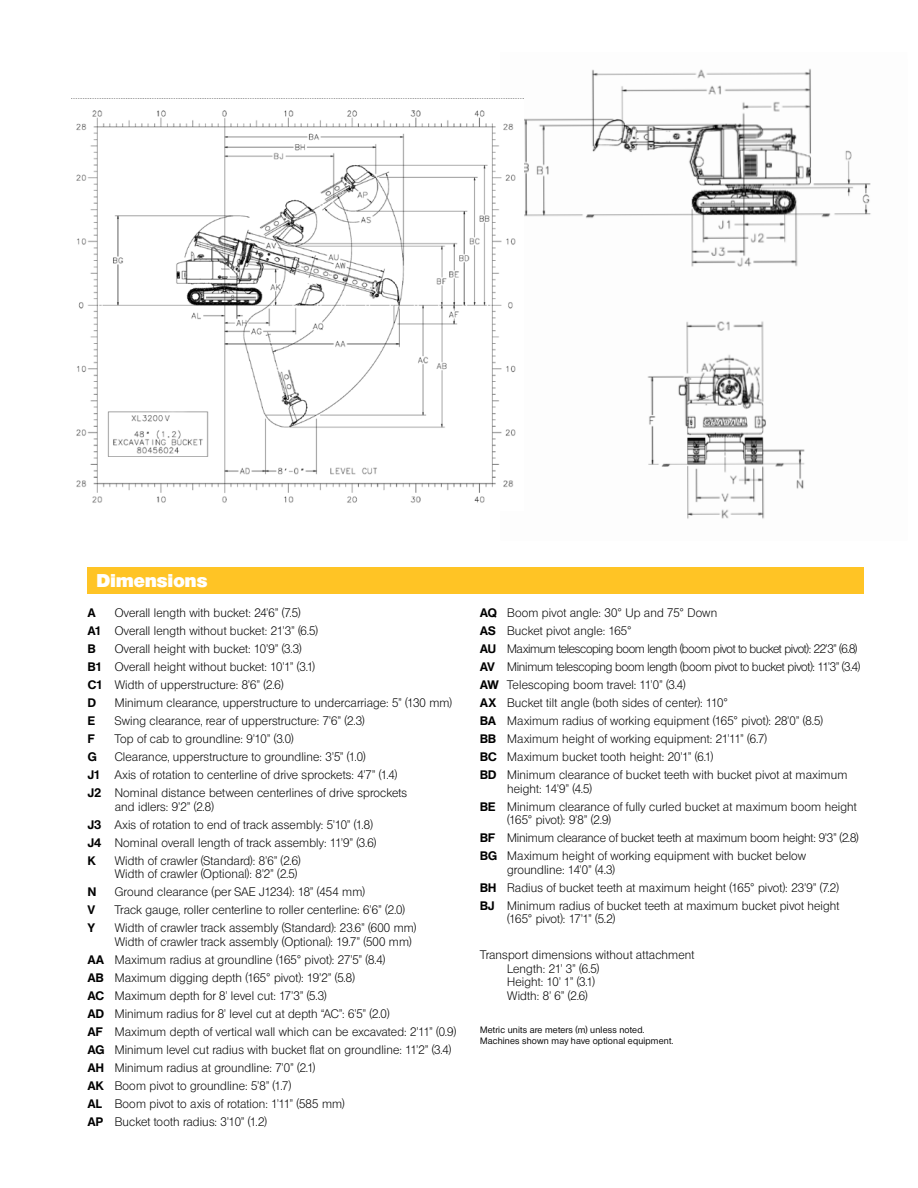
<style>
.page{position:relative;width:918px;height:1188px;background:#fff}
.page>*{position:absolute;margin:0;border:0;box-sizing:border-box;transform-origin:0 0}
.t1{font:800 18px "Olympia";letter-spacing:.015em;color:#fff}
.t2{font:300 12px/18px "Olympia";letter-spacing:.01em;color:#000}
.t3{font:700 12px "Olympia";color:#000}
.t4{font:500 9px/10.8px "Olympia";letter-spacing:.02em;color:#000}
.s1{font-weight:700}
</style>
<div class="page">
<div style="left:88px;top:567px;width:776px;height:27px;background:#ffc425"></div>
<img style="left:524px;top:68px;width:347px;height:451px">
<img style="left:71px;top:98px;width:453px;height:405px">
<h1 class="t1" style="left:97px;top:571px;width:112px">Dimensions</h1>
<p class="t2" style="left:88px;top:604px;width:232px;text-indent:27px">Overall length with bucket: 24’6” (7.5)<br><span class="s1">A1</span> Overall length without bucket: 21’3” (6.5)<br><span class="s1">B</span></p>
<p class="t3" style="left:88px;top:606px;width:9px">A</p>
<p class="t2" style="left:88px;top:640px;width:229px;text-indent:27px">Overall height with bucket: 10’9” (3.3)<br><span class="s1">B1</span> Overall height without bucket: 10’1” (3.1)<br><span class="s1">C1</span> Width of upperstructure: 8’6” (2.6)<br><span class="s1">D</span></p>
<p class="t2" style="left:115px;top:694px;width:339px">Minimum clearance, upperstructure to undercarriage: 5” (130 mm)</p>
<p class="t3" style="left:88px;top:714px;width:9px">E</p>
<p class="t2" style="left:115px;top:712px;width:251px">Swing clearance, rear of upperstructure: 7’6” (2.3)</p>
<p class="t3" style="left:88px;top:732px;width:8px">F</p>
<p class="t2" style="left:115px;top:730px;width:181px">Top of cab to groundline: 9’10” (3.0)</p>
<p class="t3" style="left:88px;top:750px;width:11px">G</p>
<p class="t2" style="left:88px;top:748px;width:321px;text-indent:27px">Clearance, upperstructure to groundline: 3’5” (1.0)<br><span class="s1">J1</span> Axis of rotation to centerline of drive sprockets: 4’7” (1.4)<br><span class="s1">J2</span> Nominal distance between centerlines of drive sprockets</p>
<p class="t2" style="left:88px;top:797px;width:290px;text-indent:27px">and idlers: 9’2” (2.8)<br><span class="s1">J3</span> Axis of rotation to end of track assembly: 5’10” (1.8)<br><span class="s1">J4</span> Nominal overall length of track assembly: 11’9” (3.6)<br><span class="s1">K</span></p>
<p class="t2" style="left:115px;top:854px;width:187px;line-height:13.5px">Width of crawler (Standard): 8’6” (2.6)<br>Width of crawler (Optional): 8’2” (2.5)</p>
<p class="t3" style="left:88px;top:885px;width:10px">N</p>
<p class="t2" style="left:115px;top:883px;width:252px">Ground clearance (per SAE J1234): 18” (454 mm)</p>
<p class="t3" style="left:88px;top:903px;width:9px">V</p>
<p class="t2" style="left:115px;top:901px;width:292px">Track gauge, roller centerline to roller centerline: 6’6” (2.0)</p>
<p class="t3" style="left:88px;top:921px;width:9px">Y</p>
<p class="t2" style="left:115px;top:921px;width:303px;line-height:13.5px">Width of crawler track assembly (Standard): 23.6” (600 mm)<br>Width of crawler track assembly (Optional): 19.7” (500 mm)</p>
<p class="t2" style="left:88px;top:950px;width:370px"><span class="s1">AA</span> Maximum radius at groundline (165° pivot): 27’5” (8.4)<br><span class="s1">AB</span> Maximum digging depth (165° pivot): 19’2” (5.8)<br><span class="s1">AC</span> Maximum depth for 8’ level cut: 17’3” (5.3)<br><span class="s1">AD</span> Minimum radius for 8’ level cut at depth “AC”: 6’5” (2.0)<br><span class="s1">AF</span> Maximum depth of vertical wall which can be excavated: 2’11” (0.9)<br><span class="s1">AG</span> Minimum level cut radius with bucket flat on groundline: 11’2” (3.4)<br><span class="s1">AH</span> Minimum radius at groundline: 7’0” (2.1)<br><span class="s1">AK</span> Boom pivot to groundline: 5’8” (1.7)<br><span class="s1">AL</span> Boom pivot to axis of rotation: 1’11” (585 mm)<br><span class="s1">AP</span> Bucket tooth radius: 3’10” (1.2)</p>
<p class="t2" style="left:480px;top:604px;width:382px"><span class="s1">AQ</span> Boom pivot angle: 30° Up and 75° Down<br><span class="s1">AS</span> Bucket pivot angle: 165°<br><span class="s1">AU</span> Maximum telescoping boom length (boom pivot to bucket pivot): 22’3” (6.8)<br><span class="s1">AV</span> Minimum telescoping boom length (boom pivot to bucket pivot): 11’3” (3.4)<br><span class="s1">AW</span> Telescoping boom travel: 11’0” (3.4)<br><span class="s1">AX</span> Bucket tilt angle (both sides of center): 110°<br><span class="s1">BA</span> Maximum radius of working equipment (165° pivot): 28’0” (8.5)<br><span class="s1">BB</span> Maximum height of working equipment: 21’11” (6.7)<br><span class="s1">BC</span> Maximum bucket tooth height: 20’1” (6.1)<br><span class="s1">BD</span> Minimum clearance of bucket teeth with bucket pivot at maximum</p>
<p class="t2" style="left:480px;top:779px;width:378px;text-indent:27px">height: 14’9” (4.5)<br><span class="s1">BE</span> Minimum clearance of fully curled bucket at maximum boom height</p>
<p class="t2" style="left:480px;top:811px;width:380px;text-indent:27px">(165° pivot): 9’8” (2.9)<br><span class="s1">BF</span> Minimum clearance of bucket teeth at maximum boom height: 9’3” (2.8)<br><span class="s1">BG</span> Maximum height of working equipment with bucket below</p>
<p class="t2" style="left:480px;top:860px;width:361px;text-indent:27px">groundline: 14’0” (4.3)<br><span class="s1">BH</span> Radius of bucket teeth at maximum height (165° pivot): 23’9” (7.2)<br><span class="s1">BJ</span> Minimum radius of bucket teeth at maximum bucket pivot height</p>
<p class="t2" style="left:507px;top:910px;width:110px">(165° pivot): 17’1” (5.2)</p>
<p class="t2" style="left:507px;top:948px;width:189px;line-height:13.5px;text-indent:-27px">Transport dimensions without attachment<br>Length: 21’ 3” (6.5)<br>Height: 10’ 1” (3.1)<br>Width: 8’ 6” (2.6)</p>
<p class="t4" style="left:480px;top:1024px;width:194px">Metric units are meters (m) unless noted.<br>Machines shown may have optional equipment.</p>
</div>
